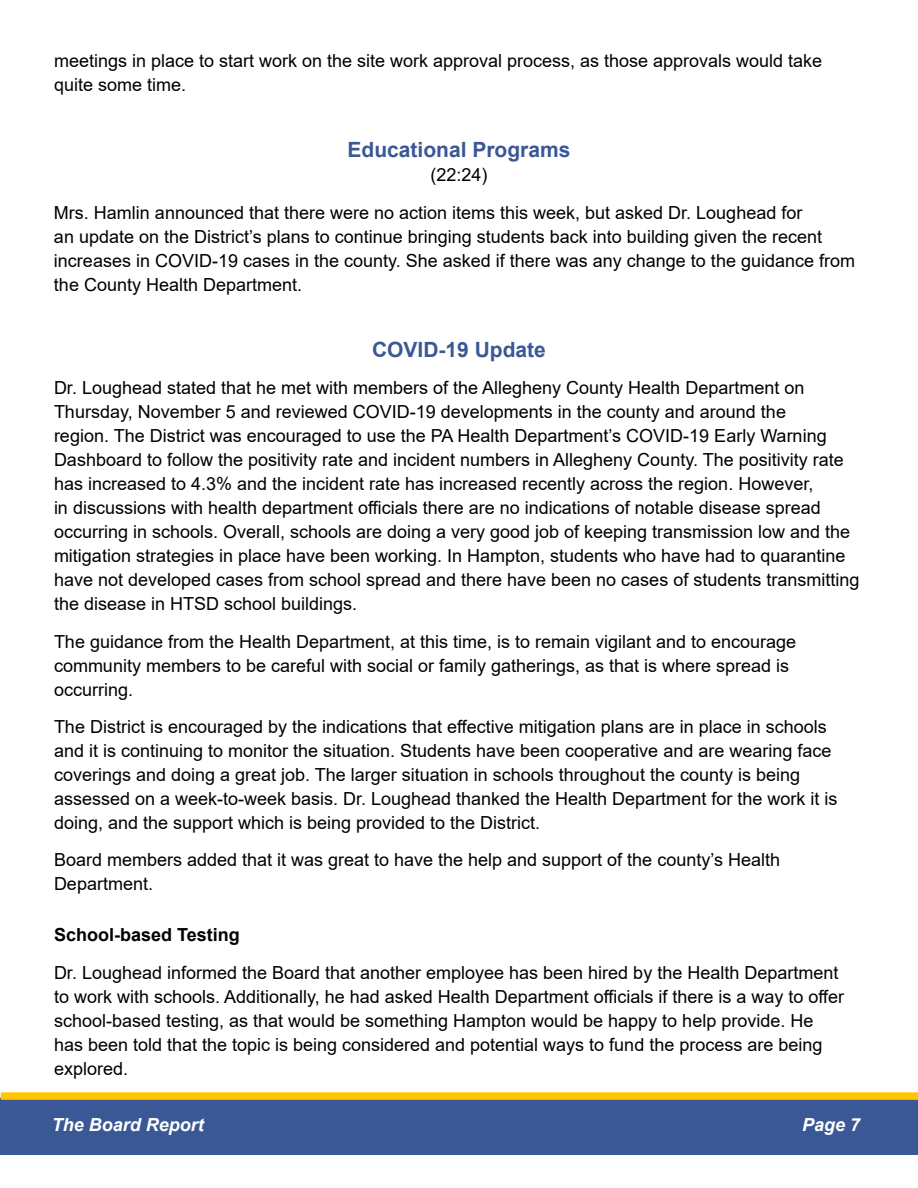
<style>
.page{position:relative;width:918px;height:1188px;background:#fff}
.page>*{position:absolute;margin:0;border:0;box-sizing:border-box;transform-origin:0 0}
.t1{font:700 21px "Arial";color:#3a5896}
.t2{font:18px/24px "Arial";color:#000}
.t3{font:italic 700 18px "Arial";color:#fff}
.t4{font:700 18px "Arial";color:#000}
</style>
<div class="page">
<div style="left:0;top:1098px;width:918px;height:57px;background:#3a5896"></div>
<div style="left:1px;top:1092px;width:917px;height:8px;background:#ffc600"></div>
<p class="t2" style="left:54px;top:49px;width:770px">meetings in place to start work on the site work approval process, as those approvals would take quite some time.</p>
<p class="t1" style="left:348px;top:135px;width:224px">Educational Programs</p>
<p class="t2" style="left:54px;top:156px;width:750px;line-height:37.5px;text-indent:376px">(22:24)<br>Mrs. Hamlin announced that there were no action items this week, but asked Dr. Loughead for</p>
<p class="t2" style="left:54px;top:224px;width:803px">an update on the District’s plans to continue bringing students back into building given the recent increases in COVID-19 cases in the county. She asked if there was any change to the guidance from the County Health Department.</p>
<p class="t1" style="left:372px;top:334px;width:175px">COVID-19 Update</p>
<p class="t2" style="left:54px;top:376px;width:807px">Dr. Loughead stated that he met with members of the Allegheny County Health Department on Thursday, November 5 and reviewed COVID-19 developments in the county and around the<br>region. The District was encouraged to use the PA Health Department’s COVID-19 Early Warning Dashboard to follow the positivity rate and incident numbers in Allegheny County. The positivity rate has increased to 4.3% and the incident rate has increased recently across the region. However,<br>in discussions with health department officials there are no indications of notable disease spread occurring in schools. Overall, schools are doing a very good job of keeping transmission low and the mitigation strategies in place have been working. In Hampton, students who have had to quarantine have not developed cases from school spread and there have been no cases of students transmitting the disease in HTSD school buildings.</p>
<p class="t2" style="left:54px;top:629px;width:744px">The guidance from the Health Department, at this time, is to remain vigilant and to encourage community members to be careful with social or family gatherings, as that is where spread is occurring.</p>
<p class="t2" style="left:54px;top:715px;width:785px">The District is encouraged by the indications that effective mitigation plans are in place in schools and it is continuing to monitor the situation. Students have been cooperative and are wearing face coverings and doing a great job. The larger situation in schools throughout the county is being assessed on a week-to-week basis. Dr. Loughead thanked the Health Department for the work it is doing, and the support which is being provided to the District.</p>
<p class="t2" style="left:54px;top:848px;width:728px">Board members added that it was great to have the help and support of the county’s Health<br>Department.</p>
<p class="t4" style="left:54px;top:922px;width:187px">School-based Testing</p>
<p class="t2" style="left:54px;top:961px;width:792px">Dr. Loughead informed the Board that another employee has been hired by the Health Department to work with schools. Additionally, he had asked Health Department officials if there is a way to offer school-based testing, as that would be something Hampton would be happy to help provide. He has been told that the topic is being considered and potential ways to fund the process are being explored.</p>
<p class="t3" style="left:52px;top:1113px;width:154px">The Board Report</p>
<p class="t3" style="left:802px;top:1113px;width:60px">Page 7</p>
</div>
